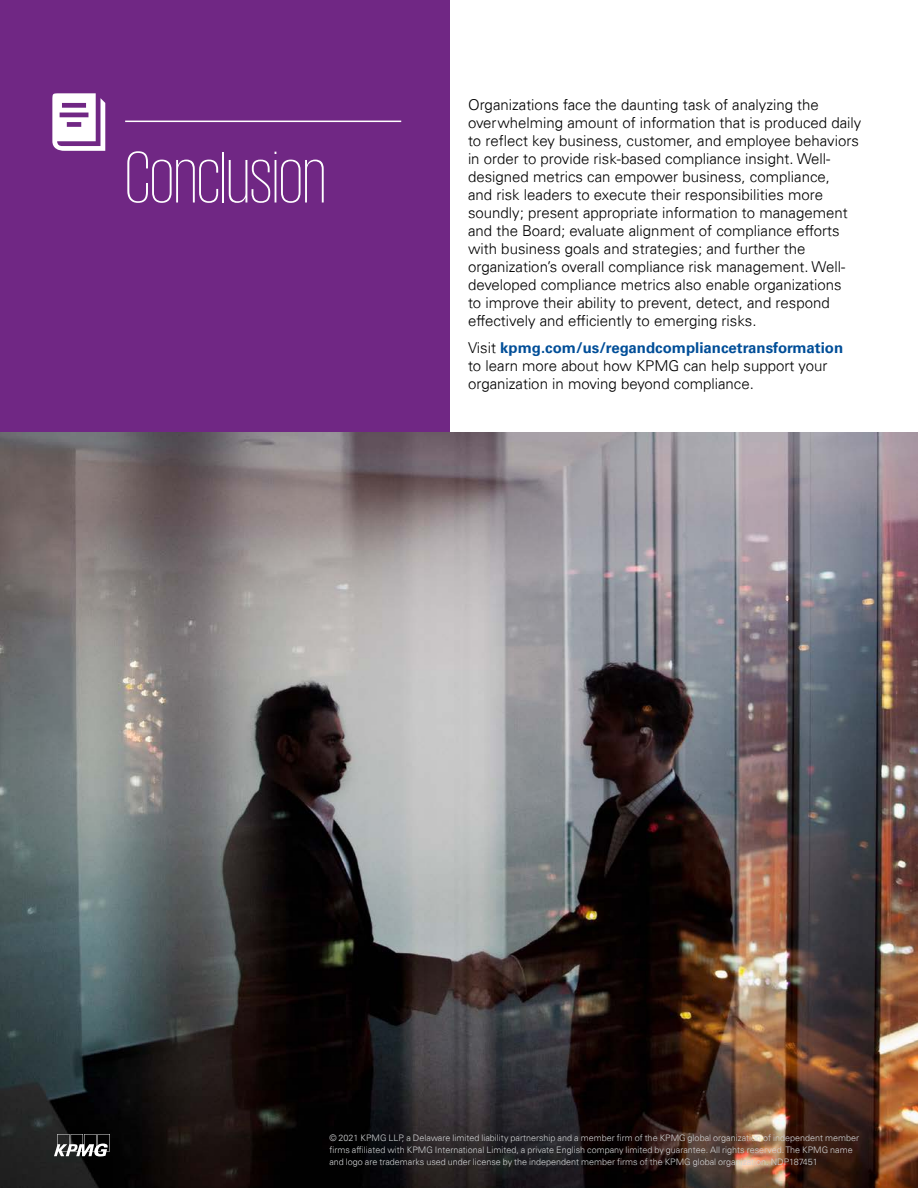
<style>
.page{position:relative;width:918px;height:1188px;background:#fff}
.page>*{position:absolute;margin:0;border:0;box-sizing:border-box;transform-origin:0 0}
.t1{font:200 75px "KPMG";color:#fff}
.t2{font:300 15px/18px "Univers 45";color:#000}
.t3{font:700 15px "Univers 65";color:#004e98}
.t4{font:300 9px/12px "Univers 45";color:#d1d3d4}
.s1{font-family:"Univers 45";font-weight:300;color:#000}
</style>
<div class="page">
<div style="left:0;top:0;width:450px;height:432px;background:#702784"></div>
<hr style="left:125px;top:121px;width:276px;height:1px;background:#fff">
<svg style="left:52px;top:93px;width:53px;height:58px"></svg>
<img style="left:0;top:432px;width:918px;height:756px">
<svg style="left:54px;top:1134px;width:56px;height:22px"></svg>
<h1 class="t1" style="left:125px;top:142px;width:202px">Conclusion</h1>
<p class="t2" style="left:468px;top:96px;width:395px">Organizations face the daunting task of analyzing the overwhelming amount of information that is produced daily to reflect key business, customer, and employee behaviors in order to provide risk-based compliance insight. Well&shy;designed metrics can empower business, compliance,<br>and risk leaders to execute their responsibilities more soundly; present appropriate information to management and the Board; evaluate alignment of compliance efforts with business goals and strategies; and further the organization’s overall compliance risk management. Well&shy;developed compliance metrics also enable organizations<br>to improve their ability to prevent, detect, and respond effectively and efficiently to emerging risks.</p>
<p class="t3" style="left:468px;top:339px;width:377px"><span class="s1">Visit</span> kpmg.com/us/regandcompliancetransformation</p>
<p class="t2" style="left:468px;top:357px;width:361px">to learn more about how KPMG can help support your organization in moving beyond compliance.</p>
<p class="t4" style="left:329px;top:1132px;width:531px">© 2021 KPMG LLP, a Delaware limited liability partnership and a member firm of the KPMG global organization of independent member firms affiliated with KPMG International Limited, a private English company limited by guarantee. All rights reserved. The KPMG name and logo are trademarks used under license by the independent member firms of the KPMG global organization. NDP187451</p>
</div>
